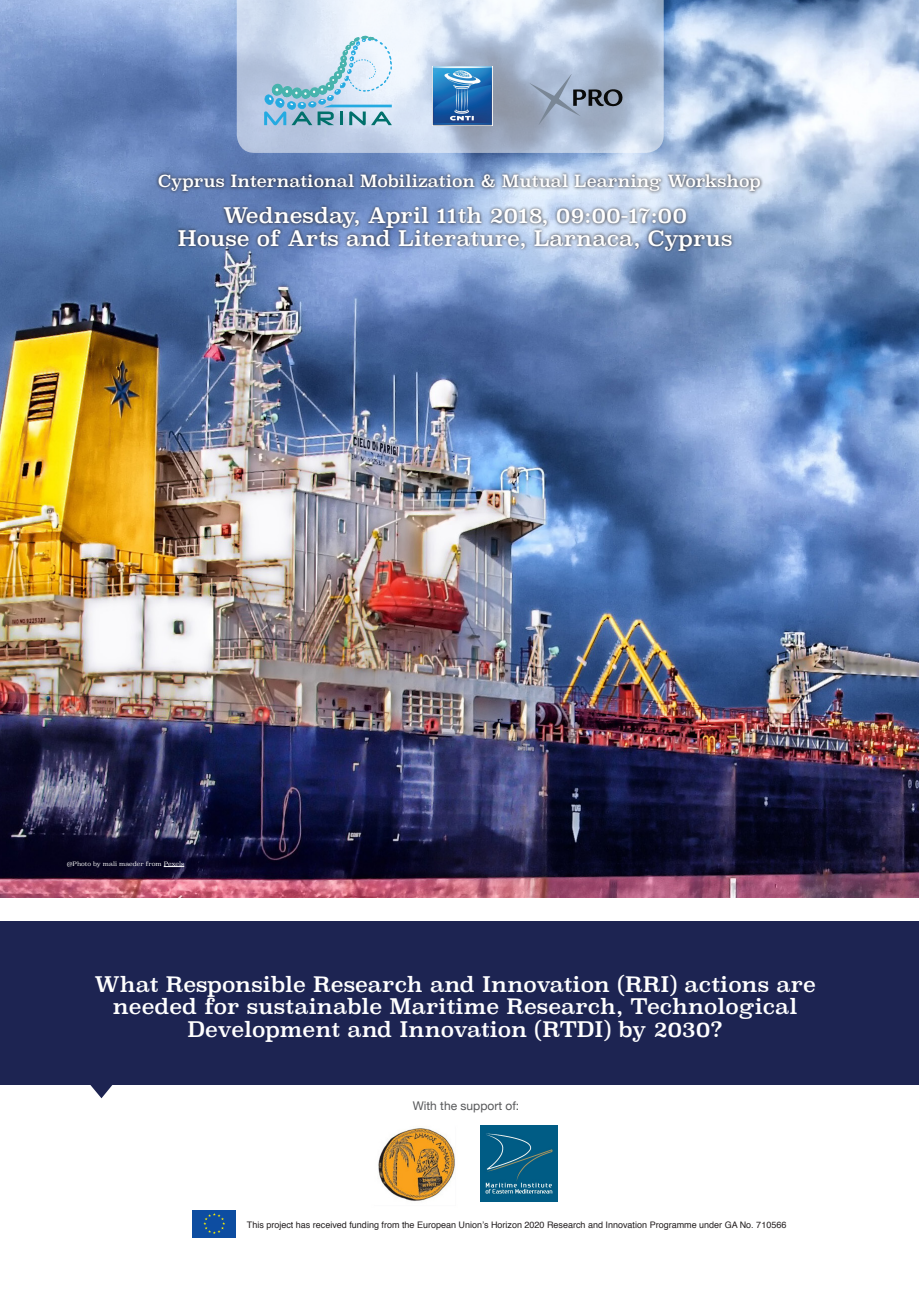
<style>
.page{position:relative;width:919px;height:1289px;background:#fff}
.page>*{position:absolute;margin:0;border:0;box-sizing:border-box;transform-origin:0 0}
.t1{font:21px/22.5px "Superclarendon";color:#fff;text-align:center}
.t2{font:16.5px "Superclarendon";color:#fff}
.t3{font:12px "Helvetica Neue";color:#57585a}
.t4{font:9px "Helvetica";color:#231f20}
.t5{font:300 6px "Superclarendon";color:#fff}
</style>
<div class="page">
<img style="left:0;top:0;width:918px;height:897px">
<svg style="left:237px;top:0;width:426px;height:153px;background:#c2cfe2"></svg>
<svg style="left:264px;top:34px;width:128px;height:91px;background:#b2d3e4"></svg>
<svg style="left:529px;top:74px;width:94px;height:51px;background:#92a0b4"></svg>
<img style="left:432px;top:66px;width:60px;height:60px">
<svg style="left:192px;top:1210px;width:44px;height:28px"></svg>
<div style="left:193px;top:1209px;width:43px;height:28px;background:#0d4da1"></div>
<svg style="left:203px;top:1213px;width:22px;height:20px"></svg>
<svg style="left:164px;top:866px;width:20px;height:1px"></svg>
<div style="left:0;top:921px;width:918px;height:163px;background:#1d2452"></div>
<svg style="left:80px;top:1084px;width:43px;height:14px"></svg>
<svg style="left:155px;top:171px;width:609px;height:24px;background:#8092b4"></svg>
<svg style="left:175px;top:203px;width:560px;height:51px;background:#7b8fb3"></svg>
<img style="left:378px;top:1128px;width:77px;height:73px">
<img style="left:481px;top:1125px;width:76px;height:76px">
<p class="t2" style="left:158px;top:170px;width:604px">Cyprus International Mobilization &amp; Mutual Learning Workshop</p>
<p class="t1" style="left:178px;top:206px;width:556px">Wednesday, April 11th 2018, 09:00-17:00<br>House of Arts and Literature, Larnaca, Cyprus</p>
<p class="t5" style="left:67px;top:860px;width:119px">@Photo by mali maeder from Pexels</p>
<p class="t1" style="left:94px;top:974px;width:723px">What Responsible Research and Innovation (RRI) actions are needed for sustainable Maritime Research, Technological<br>Development and Innovation (RTDI) by 2030?</p>
<p class="t3" style="left:412px;top:1096px;width:108px">With the support of:</p>
<p class="t4" style="left:247px;top:1217px;width:541px">This project has received funding from the European Union’s Horizon 2020 Research and Innovation Programme under GA No. 710566</p>
</div>
